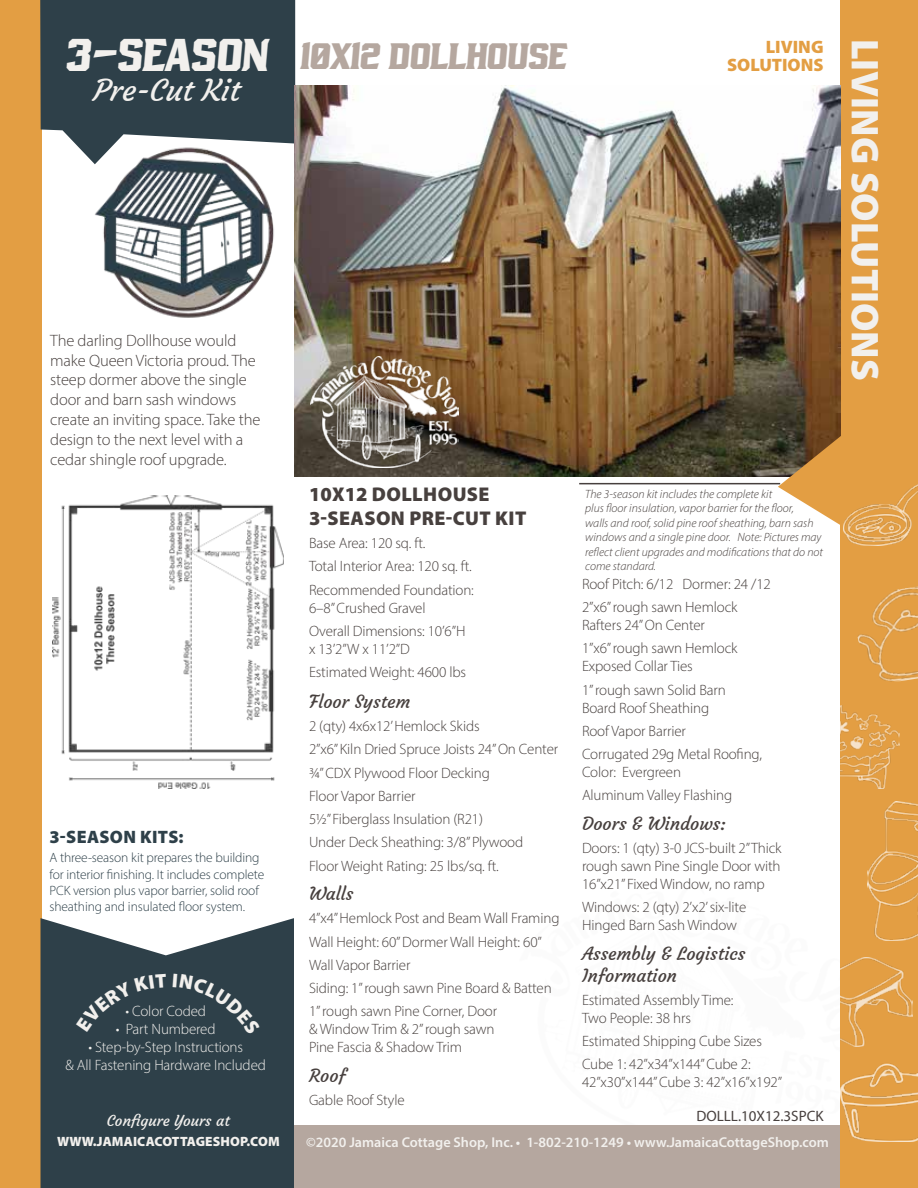
<style>
.page{position:relative;width:918px;height:1188px;background:#fff}
.page>*{position:absolute;margin:0;border:0;box-sizing:border-box;transform-origin:0 0}
.t1{font:45px "Rust";color:#f2f0ed}
.t2{font:900 39px "Myriad Pro";color:#f2f0ed}
.t3{font:36px "Rust";color:#b5a79f}
.t4{font:30px "Courgette";color:#f2f0ed}
.t5{font:900 19.95px/24px "Myriad Pro";letter-spacing:.02em;color:#47403e}
.t6{font:18px/21.6px "Courgette";color:#47403e}
.t7{font:900 18px/18px "Myriad Pro";color:#e39e43;text-align:right}
.t8{font:900 18px "Myriad Pro";letter-spacing:.02em;color:#2e4049}
.t9{font:300 16.5px/19.8px "Myriad Pro";letter-spacing:-.01em;color:#47403e}
.t10{font:300 15px/23.2px "Myriad Pro";letter-spacing:-.01em;color:#47403e}
.t11{font:300 15px/18px "Myriad Pro";letter-spacing:-.01em;color:#f2f0ed;text-align:center}
.t12{font:15px "Myriad Pro";color:#47403e}
.t13{font:15px "Courgette";color:#f2f0ed}
.t14{font:600 14.25px "Myriad Pro";color:#f2f0ed}
.t15{font:300 13.5px/16.2px "Myriad Pro";letter-spacing:-.01em;color:#2e4049}
.t16{font:900 13.5px "Myriad Pro";letter-spacing:.01em;color:#f2f0ed}
.t17{font:italic 300 12px/14.4px "Myriad Pro";color:#47403e}
</style>
<div class="page">
<div style="left:294px;top:1125px;width:546px;height:63px;background:#b5a79f"></div>
<div style="left:0;top:0;width:41px;height:1188px;background:#e39e43"></div>
<div style="left:840px;top:0;width:78px;height:1188px;background:#e39e43"></div>
<img style="left:840px;top:706px;width:59px;height:83px">
<img style="left:844px;top:484px;width:74px;height:62px">
<img style="left:841px;top:1063px;width:77px;height:79px">
<img style="left:840px;top:958px;width:72px;height:89px">
<img style="left:857px;top:586px;width:61px;height:96px">
<img style="left:868px;top:801px;width:50px;height:139px">
<img style="left:94px;top:164px;width:180px;height:154px">
<svg style="left:40px;top:918px;width:254px;height:270px;background:#3f4f57"></svg>
<svg style="left:40px;top:0;width:255px;height:164px;background:#4a5860"></svg>
<img style="left:294px;top:86px;width:547px;height:391px">
<img style="left:52px;top:495px;width:232px;height:294px">
<hr style="left:579px;top:483px;width:201px;height:1px;background:#47403e">
<img style="left:310px;top:356px;width:148px;height:112px">
<svg style="left:778px;top:435px;width:63px;height:90px"></svg>
<div style="left:76px;top:973px;width:91px;height:59px;background:#2e4049"></div>
<div style="left:173px;top:974px;width:87px;height:60px;background:#2e4049"></div>
<h1 class="t1" style="left:65px;top:34px;width:204px">3-SEASON</h1>
<h3 class="t4" style="left:93px;top:71px;width:149px">Pre-Cut Kit</h3>
<p class="t9" style="left:50px;top:330px;width:212px">The darling Dollhouse would make Queen Victoria proud. The steep dormer above the single door and barn sash windows create an inviting space. Take the design to the next level with a cedar shingle roof upgrade.</p>
<p class="t8" style="left:50px;top:825px;width:136px">3-SEASON KITS:</p>
<p class="t15" style="left:50px;top:850px;width:216px">A three-season kit prepares the building for interior finishing. It includes complete PCK version plus vapor barrier, solid roof sheathing and insulated floor system.</p>
<p class="t11" style="left:125px;top:1002px;width:82px">• Color Coded</p>
<p class="t11" style="left:116px;top:1020px;width:101px">• Part Numbered</p>
<p class="t11" style="left:66px;top:1038px;width:202px">• Step-by-Step Instructions<br>&amp; All Fastening Hardware Included</p>
<p class="t13" style="left:107px;top:1112px;width:124px">Configure Yours at</p>
<p class="t16" style="left:57px;top:1132px;width:224px">WWW.JAMAICACOTTAGESHOP.COM</p>
<h3 class="t3" style="left:300px;top:39px;width:267px">10X12 DOLLHOUSE</h3>
<p class="t7" style="left:727px;top:37px;width:98px">LIVING<br>SOLUTIONS</p>
<h2 class="t2" style="left:891px;top:39px;width:343px;rotate:90deg">LIVING SOLUTIONS</h2>
<h3 class="t5" style="left:309px;top:481px;width:219px">10X12 DOLLHOUSE<br>3-SEASON PRE-CUT KIT</h3>
<p class="t10" style="left:309px;top:531px;width:166px">Base Area: 120 sq. ft.<br>Total Interior Area: 120 sq. ft.<br>Recommended Foundation:</p>
<p class="t10" style="left:309px;top:596px;width:158px">6–8” Crushed Gravel<br>Overall Dimensions: 10’6”H</p>
<p class="t10" style="left:309px;top:637px;width:159px">x 13’2”W x 11’2”D<br>Estimated Weight: 4600 lbs</p>
<p class="t6" style="left:309px;top:691px;width:103px">Floor System</p>
<p class="t10" style="left:309px;top:714px;width:251px">2 (qty) 4x6x12’ Hemlock Skids<br>2”x6” Kiln Dried Spruce Joists 24” On Center ¾” CDX Plywood Floor Decking<br>Floor Vapor Barrier<br>5½” Fiberglass Insulation (R21)<br>Under Deck Sheathing: 3/8” Plywood<br>Floor Weight Rating: 25 lbs/sq. ft.</p>
<p class="t6" style="left:309px;top:883px;width:46px">Walls</p>
<p class="t10" style="left:309px;top:907px;width:252px">4”x4” Hemlock Post and Beam Wall Framing Wall Height: 60” Dormer Wall Height: 60” Wall Vapor Barrier<br>Siding: 1” rough sawn Pine Board &amp; Batten 1” rough sawn Pine Corner, Door</p>
<p class="t10" style="left:309px;top:1020px;width:187px;line-height:18px">&amp; Window Trim &amp; 2” rough sawn<br>Pine Fascia &amp; Shadow Trim</p>
<p class="t6" style="left:309px;top:1065px;width:38px">Roof</p>
<p class="t10" style="left:309px;top:1088px;width:97px">Gable Roof Style</p>
<p class="t17" style="left:585px;top:487px;width:239px">The 3-season kit includes the complete kit<br>plus floor insulation, vapor barrier for the floor,<br>walls and roof, solid pine roof sheathing, barn sash windows and a single pine door. Note: Pictures may reflect client upgrades and modifications that do not come standard.</p>
<p class="t10" style="left:582px;top:572px;width:190px">Roof Pitch: 6/12 Dormer: 24 /12<br>2”x6” rough sawn Hemlock</p>
<p class="t10" style="left:582px;top:613px;width:157px">Rafters 24” On Center<br>1”x6” rough sawn Hemlock</p>
<p class="t10" style="left:582px;top:654px;width:145px">Exposed Collar Ties<br>1” rough sawn Solid Barn</p>
<p class="t10" style="left:582px;top:696px;width:182px">Board Roof Sheathing<br>Roof Vapor Barrier<br>Corrugated 29g Metal Roofing,</p>
<p class="t10" style="left:582px;top:760px;width:152px">Color: Evergreen<br>Aluminum Valley Flashing</p>
<p class="t6" style="left:582px;top:813px;width:146px">Doors &amp; Windows:</p>
<p class="t10" style="left:582px;top:839px;width:201px;line-height:18px;text-align:justify">Doors: 1 (qty) 3-0 JCS-built 2”Thick rough sawn Pine Single Door with 16”x21” Fixed Window, no ramp</p>
<p class="t10" style="left:582px;top:898px;width:166px;line-height:18px">Windows: 2 (qty) 2’x2’ six-lite<br>Hinged Barn Sash Window</p>
<p class="t6" style="left:582px;top:943px;width:165px">Assembly &amp; Logistics<br>Information</p>
<p class="t10" style="left:582px;top:991px;width:153px;line-height:18px">Estimated Assembly Time:<br>Two People: 38 hrs</p>
<p class="t10" style="left:582px;top:1029px;width:181px">Estimated Shipping Cube Sizes<br>Cube 1: 42”x34”x144” Cube 2:</p>
<p class="t10" style="left:582px;top:1070px;width:202px">42”x30”x144” Cube 3: 42”x16”x192”</p>
<p class="t12" style="left:696px;top:1106px;width:129px">DOLLL.10X12.3SPCK</p>
<p class="t14" style="left:306px;top:1133px;width:524px">©2020 Jamaica Cottage Shop, Inc. • 1-802-210-1249 • www.JamaicaCottageShop.com</p>
</div>
